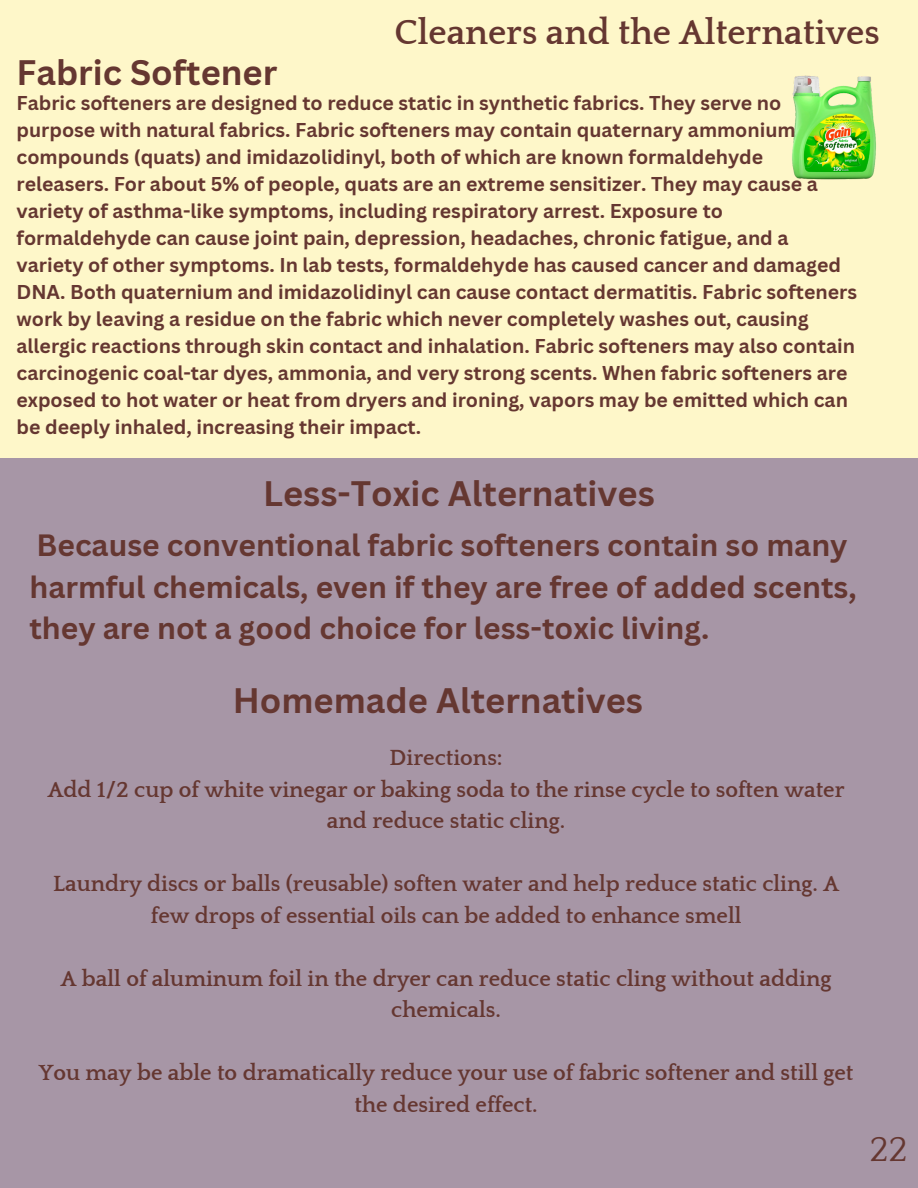
<style>
.page{position:relative;width:918px;height:1188px;background:#fef7c9}
.page>*{position:absolute;margin:0;border:0;box-sizing:border-box;transform-origin:0 0}
.t1{font:700 35.85px "Quattrocento";color:#653731}
.t2{font:35.85px "Quattrocento";color:#653731}
.t3{font:700 34.5px "Canva Sans";color:#653731}
.t4{font:700 30px/41.7px "Canva Sans";color:#653731}
.t5{font:700 22.5px/31.5px "Quattrocento";color:#653731;text-align:center}
.t6{font:700 19.5px/27px "Canva Sans";color:#653731}
</style>
<div class="page">
<div style="left:0;top:458px;width:918px;height:730px;background:#a796a6"></div>
<img style="left:792px;top:75px;width:84px;height:105px">
<h1 class="t1" style="left:395px;top:14px;width:487px">Cleaners and the Alternatives</h1>
<h2 class="t3" style="left:17px;top:48px;width:262px">Fabric Softener</h2>
<p class="t6" style="left:17px;top:89px;width:842px">Fabric softeners are designed to reduce static in synthetic fabrics. They serve no purpose with natural fabrics. Fabric softeners may contain quaternary ammonium compounds (quats) and imidazolidinyl, both of which are known formaldehyde releasers. For about 5% of people, quats are an extreme sensitizer. They may cause a variety of asthma-like symptoms, including respiratory arrest. Exposure to formaldehyde can cause joint pain, depression, headaches, chronic fatigue, and a variety of other symptoms. In lab tests, formaldehyde has caused cancer and damaged DNA. Both quaternium and imidazolidinyl can cause contact dermatitis. Fabric softeners work by leaving a residue on the fabric which never completely washes out, causing allergic reactions through skin contact and inhalation. Fabric softeners may also contain carcinogenic coal-tar dyes, ammonia, and very strong scents. When fabric softeners are exposed to hot water or heat from dryers and ironing, vapors may be emitted which can be deeply inhaled, increasing their impact.</p>
<h2 class="t3" style="left:263px;top:470px;width:393px">Less-Toxic Alternatives</h2>
<h3 class="t4" style="left:29px;top:524px;width:829px">Because conventional fabric softeners contain so many harmful chemicals, even if they are free of added scents, they are not a good choice for less-toxic living.</h3>
<h2 class="t3" style="left:233px;top:676px;width:412px">Homemade Alternatives</h2>
<p class="t5" style="left:48px;top:743px;width:798px">Directions:<br>Add 1/2 cup of white vinegar or baking soda to the rinse cycle to soften water and reduce static cling.</p>
<p class="t5" style="left:53px;top:869px;width:787px">Laundry discs or balls (reusable) soften water and help reduce static cling. A few drops of essential oils can be added to enhance smell</p>
<p class="t5" style="left:61px;top:963px;width:772px">A ball of aluminum foil in the dryer can reduce static cling without adding chemicals.</p>
<p class="t5" style="left:39px;top:1058px;width:816px">You may be able to dramatically reduce your use of fabric softener and still get the desired effect.</p>
<h1 class="t2" style="left:869px;top:1131px;width:40px">22</h1>
</div>
